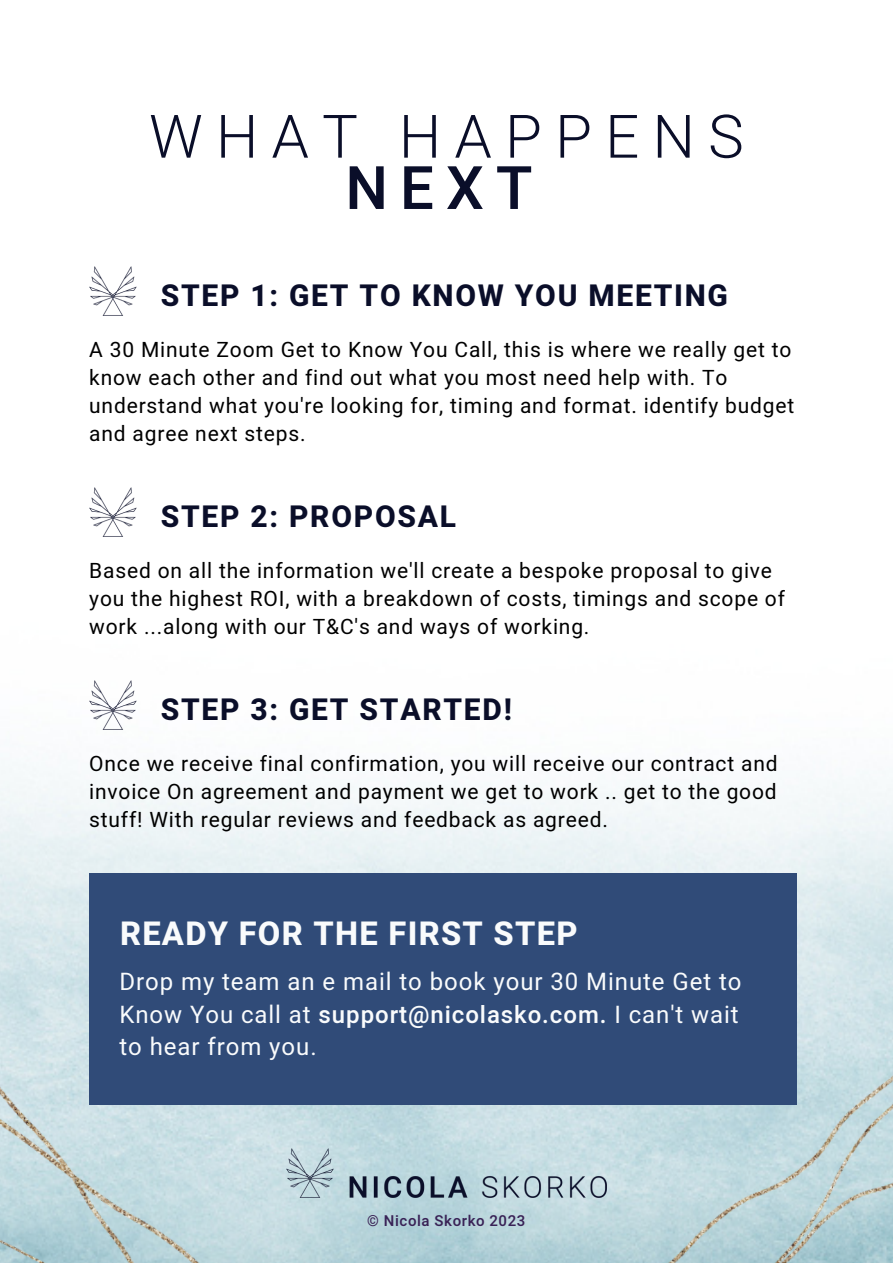
<style>
.page{position:relative;width:893px;height:1264px;background:#fff}
.page>*{position:absolute;margin:0;border:0;box-sizing:border-box;transform-origin:0 0}
.t1{font:300 60px "Heebo";letter-spacing:.22em;color:#0a0e29}
.t2{font:500 60px "Heebo";color:#0a0e29}
.t3{font:800 32.7px "Heebo";letter-spacing:.04em;color:#f9fbfc}
.t4{font:800 30px "Heebo";letter-spacing:.06em;color:#0a0e29}
.t5{font:24px/32.5px "Heebo";letter-spacing:.04em;color:#f9fbfc;text-align:justify}
.t6{font:21px/28px "Heebo";letter-spacing:.04em;color:#000}
.t7{font:500 15px "Heebo";letter-spacing:.04em;color:#392256}
.s1{font-weight:500}
</style>
<div class="page">
<img style="left:0;top:729px;width:892px;height:533px">
<img style="left:0;top:873px;width:286px;height:389px">
<img style="left:606px;top:995px;width:286px;height:267px">
<img style="left:287px;top:1148px;width:319px;height:49px">
<div style="left:89px;top:873px;width:707px;height:231px;background:#304b78"></div>
<img style="left:89px;top:266px;width:48px;height:50px">
<img style="left:89px;top:487px;width:48px;height:50px">
<img style="left:89px;top:680px;width:48px;height:49px">
<p class="t1" style="left:149px;top:95px;width:596px">WHAT HAPPENS</p>
<p class="t2" style="left:345px;top:146px;width:188px">NEXT</p>
<p class="t4" style="left:161px;top:275px;width:568px">STEP 1: GET TO KNOW YOU MEETING</p>
<p class="t6" style="left:89px;top:336px;width:706px">A 30 Minute Zoom Get to Know You Call, this is where we really get to know each other and find out what you most need help with. To understand what you're looking for, timing and format. identify budget and agree next steps.</p>
<p class="t4" style="left:161px;top:496px;width:297px">STEP 2: PROPOSAL</p>
<p class="t6" style="left:89px;top:557px;width:697px">Based on all the information we'll create a bespoke proposal to give you the highest ROI, with a breakdown of costs, timings and scope of work ...along with our T&amp;C's and ways of working.</p>
<p class="t4" style="left:161px;top:688px;width:352px">STEP 3: GET STARTED!</p>
<p class="t6" style="left:89px;top:750px;width:689px;text-align:justify">Once we receive final confirmation, you will receive our contract and invoice On agreement and payment we get to work .. get to the good stuff! With regular reviews and feedback as agreed.</p>
<p class="t3" style="left:120px;top:911px;width:459px">READY FOR THE FIRST STEP</p>
<p class="t5" style="left:119px;top:966px;width:623px">Drop my team an e mail to book your 30 Minute Get to Know You call at <span class="s1">support@nicolasko.com.</span> I can't wait to hear from you.</p>
<p class="t7" style="left:367px;top:1209px;width:160px">© Nicola Skorko 2023</p>
</div>
